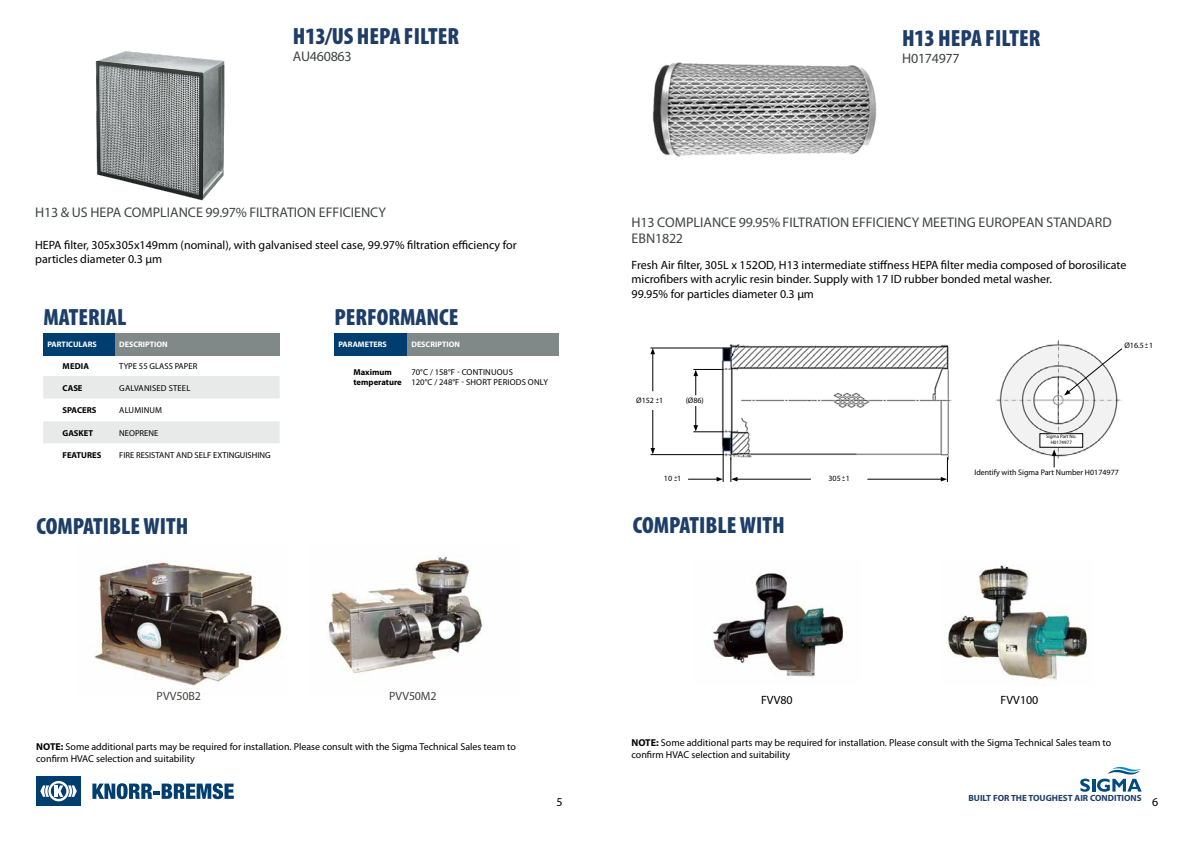
<style>
.page{position:relative;width:1191px;height:842px;background:#fff}
.page>*{position:absolute;margin:0;border:0;box-sizing:border-box;transform-origin:0 0}
.t1{font:900 condensed 23.5px "Myriad Pro";color:#1d3e68}
.t2{font:900 condensed 23.5px "Myriad Pro";color:#1e3d68}
.t3{font:14px/16.8px "Myriad Pro";color:#404542}
.t4{font:14px "Myriad Pro";letter-spacing:-.02em;color:#404542}
.t5{font:12px/14.4px "Myriad Pro";color:#000}
.t6{font:12px "Myriad Pro";letter-spacing:-.01em;color:#404542}
.t7{font:10px/12px "Myriad Pro";color:#000}
.t8{font:700 9px "Myriad Pro";color:#1e3d68}
.t9{font:8.6px/10.3px "Myriad Pro";letter-spacing:.02em;color:#000}
.t10{font:8.6px "Myriad Pro";color:#000}
.t11{font:700 8.6px/10.3px "Myriad Pro";color:#000}
.t12{font:8px "Myriad Pro";color:#000}
.t13{font:700 8px "Myriad Pro";color:#fff}
.t14{font:6px "Myriad Pro";color:#000}
.t15{font:5px/6px "Myriad Pro";color:#000;text-align:center}
.s1{font-weight:700}
</style>
<div class="page">
<img style="left:94px;top:560px;width:188px;height:126px">
<svg style="left:1080px;top:767px;width:61px;height:24px"></svg>
<img style="left:95px;top:51px;width:130px;height:150px">
<div style="left:43px;top:333px;width:72px;height:23px;background:#003e70"></div>
<div style="left:115px;top:333px;width:165px;height:23px;background:#818888"></div>
<svg style="left:43px;top:376px;width:237px;height:67px"></svg>
<img style="left:328px;top:555px;width:155px;height:119px">
<div style="left:334px;top:333px;width:73px;height:23px;background:#003e70"></div>
<div style="left:407px;top:333px;width:151px;height:23px;background:#818888"></div>
<img style="left:706px;top:572px;width:138px;height:105px">
<img style="left:948px;top:565px;width:140px;height:115px">
<img style="left:652px;top:62px;width:225px;height:95px">
<img style="left:693px;top:344px;width:259px;height:127px">
<hr style="left:736px;top:479px;width:75px;height:1px;background:#000">
<svg style="left:730px;top:457px;width:7px;height:25px"></svg>
<hr style="left:867px;top:479px;width:75px;height:1px;background:#000">
<svg style="left:940px;top:457px;width:8px;height:25px"></svg>
<hr style="left:650px;top:454px;width:73px;height:1px;background:#000">
<hr style="left:650px;top:348px;width:81px;height:1px;background:#000">
<hr style="left:693px;top:369px;width:30px;height:1px;background:#000">
<hr style="left:693px;top:431px;width:30px;height:1px;background:#000">
<hr style="left:723px;top:451px;width:1px;height:31px;background:#000">
<hr style="left:688px;top:479px;width:30px;height:1px;background:#000">
<svg style="left:716px;top:477px;width:7px;height:4px"></svg>
<svg style="left:693px;top:370px;width:5px;height:25px"></svg>
<hr style="left:652px;top:353px;width:1px;height:38px;background:#000">
<svg style="left:650px;top:348px;width:5px;height:6px"></svg>
<svg style="left:693px;top:406px;width:5px;height:25px"></svg>
<hr style="left:652px;top:410px;width:1px;height:40px;background:#000">
<svg style="left:650px;top:448px;width:5px;height:6px"></svg>
<img style="left:995px;top:340px;width:127px;height:119px">
<div style="left:1040px;top:434px;width:42px;height:13px;background:#fff"></div>
<div style="left:1039px;top:433px;width:44px;height:14px;border:1px solid #000"></div>
<svg style="left:1064px;top:348px;width:58px;height:47px"></svg>
<svg style="left:1051px;top:449px;width:5px;height:18px"></svg>
<svg style="left:92px;top:783px;width:142px;height:16px"></svg>
<div style="left:36px;top:776px;width:45px;height:30px;background:#003e70"></div>
<svg style="left:40px;top:781px;width:37px;height:20px"></svg>
<h1 class="t2" style="left:293px;top:24px;width:168px">H13/US HEPA FILTER</h1>
<p class="t4" style="left:293px;top:48px;width:60px">AU460863</p>
<p class="t3" style="left:35px;top:203px;width:352px">H13 &amp; US HEPA COMPLIANCE 99.97% FILTRATION EFFICIENCY</p>
<p class="t5" style="left:35px;top:237px;width:483px">HEPA filter, 305x305x149mm (nominal), with galvanised steel case, 99.97% filtration efficiency for particles diameter 0.3 μm</p>
<h1 class="t1" style="left:43px;top:304px;width:84px">MATERIAL</h1>
<p class="t13" style="left:47px;top:339px;width:51px">PARTICULARS</p>
<p class="t13" style="left:119px;top:339px;width:50px">DESCRIPTION</p>
<p class="t11" style="left:63px;top:361px;width:28px">MEDIA</p>
<p class="t10" style="left:119px;top:361px;width:80px">TYPE 55 GLASS PAPER</p>
<p class="t11" style="left:62px;top:382px;width:22px">CASE</p>
<p class="t9" style="left:119px;top:382px;width:73px">GALVANISED STEEL</p>
<p class="t11" style="left:62px;top:405px;width:36px">SPACERS</p>
<p class="t9" style="left:119px;top:405px;width:44px">ALUMINUM</p>
<p class="t11" style="left:62px;top:427px;width:32px">GASKET</p>
<p class="t10" style="left:119px;top:427px;width:41px">NEOPRENE</p>
<p class="t11" style="left:62px;top:449px;width:40px">FEATURES</p>
<p class="t10" style="left:119px;top:450px;width:153px">FIRE RESISTANT AND SELF EXTINGUISHING</p>
<h1 class="t1" style="left:36px;top:513px;width:153px">COMPATIBLE WITH</h1>
<h1 class="t1" style="left:334px;top:304px;width:125px">PERFORMANCE</h1>
<p class="t13" style="left:338px;top:339px;width:50px">PARAMETERS</p>
<p class="t13" style="left:411px;top:339px;width:50px">DESCRIPTION</p>
<p class="t11" style="left:353px;top:367px;width:50px">Maximum temperature</p>
<p class="t9" style="left:411px;top:367px;width:138px">70°C / 158°F - CONTINUOUS<br>120°C / 248°F - SHORT PERIODS ONLY</p>
<p class="t6" style="left:157px;top:688px;width:46px">PVV50B2</p>
<p class="t6" style="left:389px;top:689px;width:49px">PVV50M2</p>
<p class="t7" style="left:36px;top:741px;width:481px"><span class="s1">NOTE:</span> Some additional parts may be required for installation. Please consult with the Sigma Technical Sales team to confirm HVAC selection and suitability</p>
<p class="t5" style="left:556px;top:794px;width:8px">5</p>
<h1 class="t2" style="left:902px;top:25px;width:140px">H13 HEPA FILTER</h1>
<p class="t4" style="left:902px;top:50px;width:59px">H0174977</p>
<p class="t3" style="left:631px;top:213px;width:481px">H13 COMPLIANCE 99.95% FILTRATION EFFICIENCY MEETING EUROPEAN STANDARD<br>EBN1822</p>
<p class="t5" style="left:631px;top:258px;width:496px">Fresh Air filter, 305L x 152OD, H13 intermediate stiffness HEPA filter media composed of borosilicate microfibers with acrylic resin binder. Supply with 17 ID rubber bonded metal washer.<br>99.95% for particles diameter 0.3 μm</p>
<p class="t12" style="left:636px;top:395px;width:29px">Ø152 1</p>
<p class="t12" style="left:685px;top:395px;width:20px">(Ø86)</p>
<p class="t14" style="left:655px;top:396px;width:5px">+</p>
<p class="t7" style="left:656px;top:396px;width:5px">-</p>
<p class="t12" style="left:664px;top:473px;width:19px">10 1</p>
<p class="t14" style="left:841px;top:473px;width:5px">+</p>
<p class="t12" style="left:828px;top:473px;width:23px">305 1</p>
<p class="t14" style="left:674px;top:473px;width:5px">+</p>
<p class="t7" style="left:842px;top:473px;width:5px">-</p>
<p class="t7" style="left:674px;top:473px;width:5px">-</p>
<h1 class="t1" style="left:633px;top:512px;width:153px">COMPATIBLE WITH</h1>
<p class="t15" style="left:1046px;top:434px;width:32px">Sigma Part No.<br>H0174977</p>
<p class="t12" style="left:1124px;top:340px;width:30px">Ø16.5 1</p>
<p class="t14" style="left:1144px;top:340px;width:5px">+</p>
<p class="t7" style="left:1145px;top:341px;width:5px">-</p>
<p class="t12" style="left:974px;top:467px;width:146px">Identify with Sigma Part Number H0174977</p>
<p class="t5" style="left:761px;top:692px;width:33px">FVV80</p>
<p class="t5" style="left:1000px;top:692px;width:39px">FVV100</p>
<p class="t7" style="left:631px;top:737px;width:481px"><span class="s1">NOTE:</span> Some additional parts may be required for installation. Please consult with the Sigma Technical Sales team to confirm HVAC selection and suitability</p>
<p class="t8" style="left:968px;top:792px;width:175px">BUILT FOR THE TOUGHEST AIR CONDITIONS</p>
<p class="t5" style="left:1152px;top:794px;width:8px">6</p>
</div>
